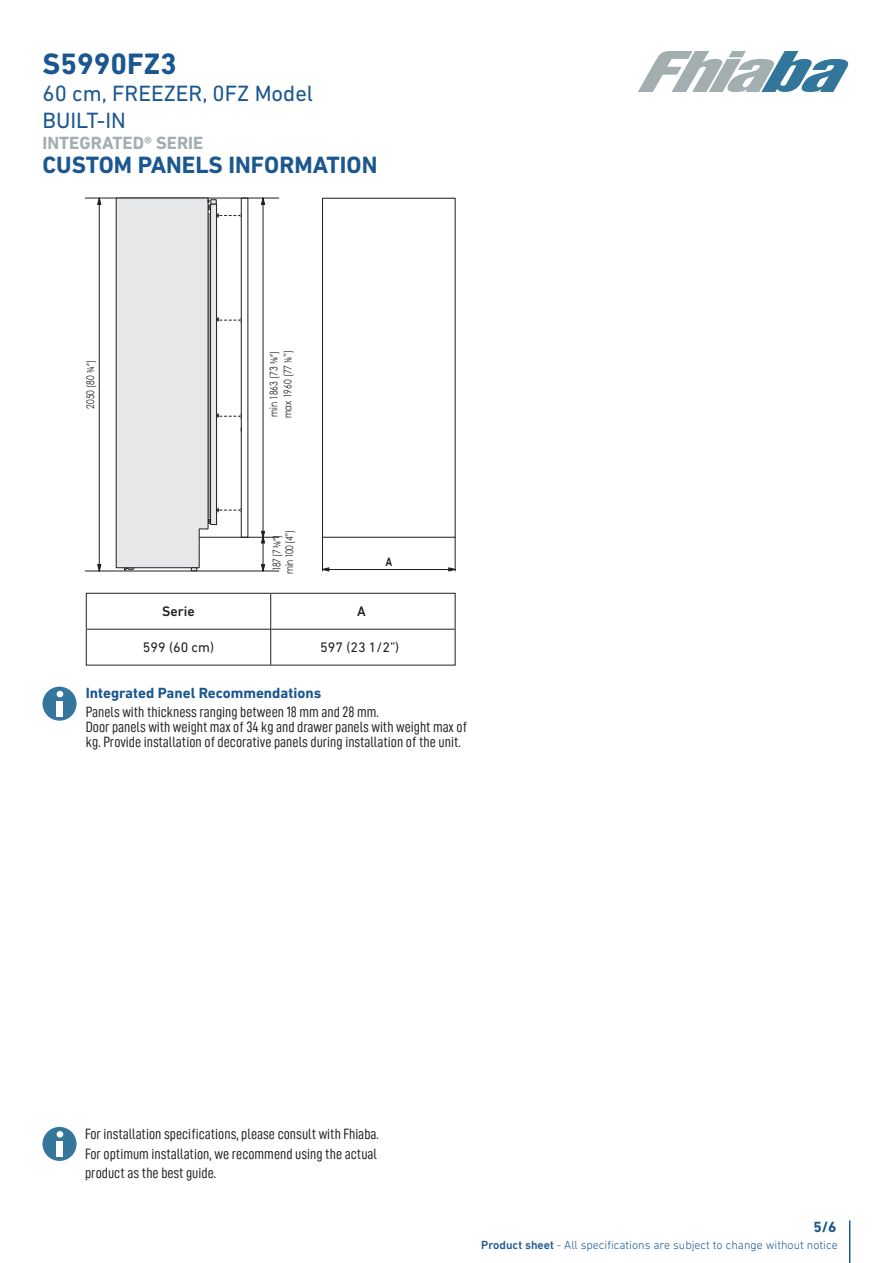
<style>
.page{position:relative;width:893px;height:1263px;background:#fff}
.page>*{position:absolute;margin:0;border:0;box-sizing:border-box;transform-origin:0 0}
.Product_code{font:700 30px "DIN Next LT Pro";color:#1b578f}
.Sottotitolo{font:700 24px "DIN Next LT Pro";color:#1b5790}
.Sigla{font:22.5px "DIN Next LT Pro";color:#1b578f}
.Serie{font:700 18px "DIN Next LT Pro";color:#a2aeaf}
.Information{font:15px/15px "D DIN Condensed";color:#231f20}
.Titolo_information{font:700 15px "DIN Next LT Pro";color:#1b5790}
.t1{font:14.1px "DIN Next LT Pro";color:#231f20}
.t2{font:500 14.1px "DIN Next LT Pro";color:#231f20}
.t3{font:300 12px "DIN Next LT Pro";color:#1b5790}
.t4{font:700 11.7px "Century Gothic";color:#231f20;scale:.8 1}
.t5{font:10.5px/14.1px "Century Gothic";color:#231f20;scale:.8 1}
.t6{font:10.5px/12.6px "Century Gothic";letter-spacing:-.05em;color:#231f20;scale:.8 1}
.s1{font-family:"Myriad Pro"}
.s2{font-weight:500}
</style>
<div class="page">
<hr style="left:849px;top:1220px;width:1px;height:43px;background:#1b5790">
<svg style="left:638px;top:51px;width:211px;height:41px"></svg>
<div style="left:43px;top:1127px;width:34px;height:34px;background:#34769c;border-radius:50%"></div>
<div style="left:57px;top:1141px;width:6px;height:16px;background:#fff"></div>
<svg style="left:57px;top:1131px;width:6px;height:6px"></svg>
<div style="left:43px;top:687px;width:34px;height:34px;background:#34769c;border-radius:50%"></div>
<div style="left:57px;top:701px;width:6px;height:15px;background:#fff"></div>
<svg style="left:57px;top:691px;width:6px;height:6px"></svg>
<hr style="left:85px;top:571px;width:194px;height:1px;background:#231f20">
<hr style="left:322px;top:569px;width:133px;height:1px;background:#231f20">
<hr style="left:85px;top:198px;width:194px;height:1px;background:#231f20">
<hr style="left:199px;top:537px;width:80px;height:1px;background:#231f20">
<hr style="left:99px;top:198px;width:1px;height:373px;background:#231f20">
<hr style="left:263px;top:198px;width:1px;height:373px;background:#231f20">
<hr style="left:322px;top:537px;width:1px;height:34px;background:#231f20">
<hr style="left:455px;top:537px;width:1px;height:34px;background:#231f20">
<svg style="left:97px;top:197px;width:4px;height:8px"></svg>
<svg style="left:97px;top:564px;width:4px;height:8px"></svg>
<svg style="left:261px;top:197px;width:4px;height:8px"></svg>
<svg style="left:261px;top:564px;width:4px;height:8px"></svg>
<svg style="left:261px;top:531px;width:4px;height:12px"></svg>
<svg style="left:323px;top:567px;width:6px;height:4px"></svg>
<svg style="left:448px;top:567px;width:8px;height:4px"></svg>
<div style="left:322px;top:198px;width:134px;height:340px;border:1px solid #231f20"></div>
<svg style="left:116px;top:198px;width:126px;height:373px"></svg>
<div style="left:86px;top:593px;width:369px;height:72px;border:1px solid #231f20"></div>
<hr style="left:86px;top:629px;width:369px;height:1px;background:#231f20">
<hr style="left:270px;top:593px;width:1px;height:72px;background:#231f20">
<p class="Product_code" style="left:43px;top:46px;width:136px">S5990FZ3</p>
<p class="Sigla" style="left:43px;top:80px;width:272px">60 cm, FREEZER, 0FZ Model</p>
<p class="Sigla" style="left:43px;top:107px;width:85px">BUILT-IN</p>
<p class="Serie" style="left:43px;top:132px;width:162px">INTEGRATED® SERIE</p>
<p class="Sottotitolo" style="left:43px;top:150px;width:336px">CUSTOM PANELS INFORMATION</p>
<p class="t5" style="left:83px;top:409px;width:62px;rotate:-90deg">2050 (80 <span class="s1">¾”</span>)</p>
<p class="t5" style="left:266px;top:418px;width:88px;rotate:-90deg">min 1863 (73 <span class="s1">3⁄8”</span>) max 1960 (77 <span class="s1">1⁄8</span>”)</p>
<p class="t6" style="left:270px;top:574px;width:56px;rotate:-90deg">187 (7 <span class="s1">3⁄8”</span>) min 100 (4”)</p>
<p class="t2" style="left:162px;top:603px;width:34px">Serie</p>
<p class="t2" style="left:357px;top:603px;width:10px">A</p>
<p class="t4" style="left:385px;top:553px;width:10px">A</p>
<p class="t1" style="left:143px;top:639px;width:73px">599 (60 cm)</p>
<p class="t1" style="left:320px;top:639px;width:81px">597 (23 1/2”)</p>
<p class="Titolo_information" style="left:86px;top:684px;width:237px">Integrated Panel Recommendations</p>
<p class="Information" style="left:86px;top:704px;width:295px">Panels with thickness ranging between 18 mm and 28 mm.</p>
<p class="Information" style="left:86px;top:719px;width:383px">Door panels with weight max of 34 kg and drawer panels with weight max of kg. Provide installation of decorative panels during installation of the unit.</p>
<p class="Information" style="left:85px;top:1126px;width:295px">For installation specifications, please consult with Fhiaba.</p>
<p class="Information" style="left:85px;top:1146px;width:294px">For optimum installation, we recommend using the actual</p>
<p class="Information" style="left:85px;top:1165px;width:133px">product as the best guide.</p>
<p class="Titolo_information" style="left:813px;top:1218px;width:25px">5/6</p>
<p class="t3" style="left:481px;top:1238px;width:358px"><span class="s2">Product sheet</span> - All specifications are subject to change without notice</p>
</div>
